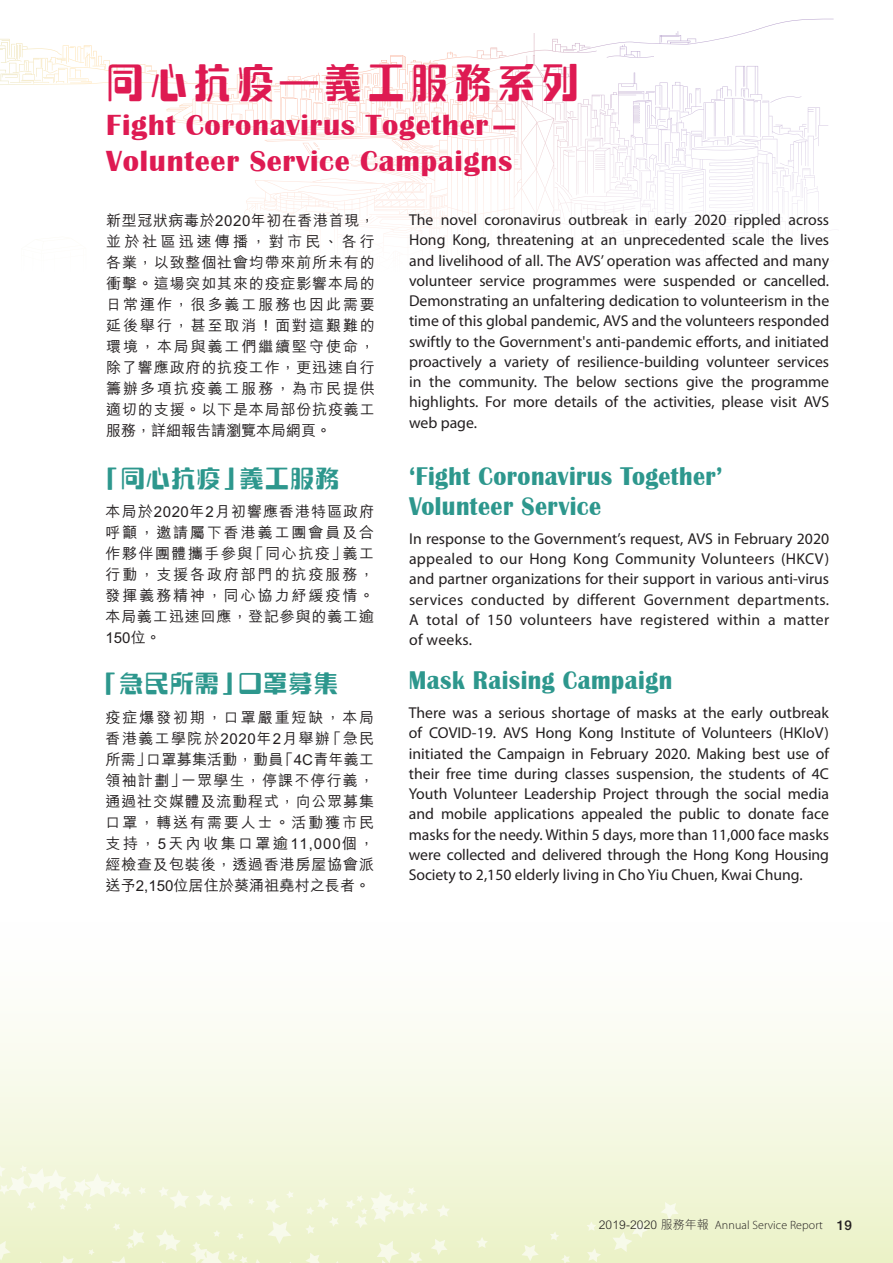
<style>
.page{position:relative;width:893px;height:1263px;background:#fff}
.page>*{position:absolute;margin:0;border:0;box-sizing:border-box;transform-origin:0 0}
.t1{font:700 42px "M Computer HK";letter-spacing:.15em;color:#de1a52;scale:.9 1}
.t2{font:700 30px/36px "Britannic";letter-spacing:.025em;color:#de1a52}
.t3{font:700 26.4px/30px "Britannic";letter-spacing:.02em;color:#2d978d;scale:.91 1}
.t4{font:700 24.75px "M Computer HK";letter-spacing:.02em;color:#2d978d}
.t5{font:15.75px/20.2px "Myriad Pro";color:#231f20;text-align:justify}
.t6{font:500 15px/21px "M Hei HK";letter-spacing:.055em;color:#231f20;text-align:justify}
.t7{font:300 12px "Myriad Pro";letter-spacing:.01em;color:#231f20}
.s1{font-family:"M Hei HK"}
.s2{font-family:"Helvetica Neue";font-weight:500;font-size:13.5px}
</style>
<div class="page">
<svg style="left:0;top:18px;width:834px;height:63px"></svg>
<svg style="left:317px;top:33px;width:511px;height:206px"></svg>
<svg style="left:0;top:18px;width:16px;height:49px"></svg>
<div style="left:0;top:689px;width:893px;height:574px;background:linear-gradient(to bottom,#fff,#f0f5d5)"></div>
<svg style="left:408px;top:1252px;width:14px;height:11px"></svg>
<svg style="left:550px;top:1231px;width:9px;height:10px"></svg>
<svg style="left:612px;top:1221px;width:36px;height:31px"></svg>
<svg style="left:476px;top:1237px;width:12px;height:11px"></svg>
<svg style="left:113px;top:1223px;width:7px;height:8px"></svg>
<svg style="left:661px;top:1202px;width:18px;height:18px"></svg>
<svg style="left:586px;top:1221px;width:10px;height:10px"></svg>
<svg style="left:305px;top:1252px;width:44px;height:11px"></svg>
<svg style="left:561px;top:1254px;width:9px;height:9px"></svg>
<svg style="left:375px;top:1241px;width:24px;height:22px"></svg>
<svg style="left:521px;top:1244px;width:18px;height:17px"></svg>
<svg style="left:431px;top:1239px;width:17px;height:16px"></svg>
<svg style="left:587px;top:1248px;width:14px;height:14px"></svg>
<svg style="left:437px;top:1204px;width:13px;height:13px"></svg>
<svg style="left:196px;top:1189px;width:37px;height:22px"></svg>
<svg style="left:138px;top:1187px;width:8px;height:8px"></svg>
<svg style="left:248px;top:1198px;width:7px;height:7px"></svg>
<svg style="left:265px;top:1198px;width:15px;height:16px"></svg>
<svg style="left:286px;top:1191px;width:8px;height:7px"></svg>
<svg style="left:158px;top:1186px;width:31px;height:23px"></svg>
<svg style="left:0;top:1162px;width:131px;height:49px"></svg>
<svg style="left:58px;top:1255px;width:16px;height:8px"></svg>
<svg style="left:37px;top:1261px;width:7px;height:2px"></svg>
<svg style="left:160px;top:1261px;width:6px;height:2px"></svg>
<svg style="left:156px;top:1229px;width:25px;height:22px"></svg>
<svg style="left:112px;top:1256px;width:21px;height:7px"></svg>
<svg style="left:0;top:1241px;width:11px;height:20px"></svg>
<svg style="left:88px;top:1249px;width:7px;height:6px"></svg>
<svg style="left:305px;top:1197px;width:34px;height:37px"></svg>
<svg style="left:126px;top:1229px;width:19px;height:20px"></svg>
<svg style="left:346px;top:1187px;width:82px;height:41px"></svg>
<svg style="left:190px;top:1221px;width:106px;height:42px"></svg>
<h1 class="t1" style="left:106px;top:62px;width:526px">同心抗疫–義工服務系列</h1>
<h2 class="t2" style="left:106px;top:107px;width:410px">Fight Coronavirus Together —<br>Volunteer Service Campaigns</h2>
<p class="t5" style="left:409px;top:210px;width:422px">The novel coronavirus outbreak in early 2020 rippled across Hong Kong, threatening at an unprecedented scale the lives and livelihood of all. The AVS’ operation was affected and many volunteer service programmes were suspended or cancelled.<br>Demonstrating an unfaltering dedication to volunteerism in the time of this global pandemic, AVS and the volunteers responded swiftly to the Government's anti-pandemic efforts, and initiated proactively a variety of resilience-building volunteer services in the community. The below sections give the programme highlights. For more details of the activities, please visit AVS web page.</p>
<p class="t6" style="left:106px;top:209px;width:270px">新型冠狀病毒於2020年初在香港首現，並於社區迅速傳播，對市民、各行各業，以致整個社會均帶來前所未有的衝擊。這場突如其來的疫症影響本局的日常運作，很多義工服務也因此需要延後舉行，甚至取消！面對這艱難的環境，本局與義工們繼續堅守使命，除了響應政府的抗疫工作，更迅速自行籌辦多項抗疫義工服務，為市民提供適切的支援。以下是本局部份抗疫義工服務，詳細報告請瀏覽本局網頁。</p>
<h3 class="t4" style="left:95px;top:466px;width:246px">「同心抗疫」義工服務</h3>
<p class="t6" style="left:106px;top:500px;width:270px">本局於2020年2月初響應香港特區政府呼籲，邀請屬下香港義工團會員及合作夥伴團體攜手參與「同心抗疫」義工行動，支援各政府部門的抗疫服務，發揮義務精神，同心協力紓緩疫情。本局義工迅速回應，登記參與的義工逾150位。</p>
<h3 class="t4" style="left:94px;top:672px;width:246px">「急民所需」口罩募集</h3>
<p class="t6" style="left:106px;top:705px;width:270px">疫症爆發初期，口罩嚴重短缺，本局香港義工學院於2020年2月舉辦「急民所需」口罩募集活動，動員「4C青年義工領袖計劃」一眾學生，停課不停行義，通過社交媒體及流動程式，向公眾募集口罩，轉送有需要人士。活動獲市民支持，5天內收集口罩逾11,000個，經檢查及包裝後，透過香港房屋協會派送予2,150位居住於葵涌祖堯村之長者。</p>
<h3 class="t3" style="left:409px;top:461px;width:346px">‘Fight Coronavirus Together’<br>Volunteer Service</h3>
<p class="t5" style="left:409px;top:529px;width:422px">In response to the Government’s request, AVS in February 2020 appealed to our Hong Kong Community Volunteers (HKCV) and partner organizations for their support in various anti-virus services conducted by different Government departments.<br>A total of 150 volunteers have registered within a matter of weeks.</p>
<h3 class="t3" style="left:409px;top:666px;width:291px">Mask Raising Campaign</h3>
<p class="t5" style="left:409px;top:703px;width:422px">There was a serious shortage of masks at the early outbreak of COVID-19. AVS Hong Kong Institute of Volunteers (HKIoV) initiated the Campaign in February 2020. Making best use of their free time during classes suspension, the students of 4C Youth Volunteer Leadership Project through the social media and mobile applications appealed the public to donate face masks for the needy. Within 5 days, more than 11,000 face masks were collected and delivered through the Hong Kong Housing Society to 2,150 elderly living in Cho Yiu Chuen, Kwai Chung.</p>
<p class="t7" style="left:599px;top:1218px;width:255px"><span class="s1">2019-2020 服務年報</span> Annual Service Report <span class="s2">19</span></p>
</div>
